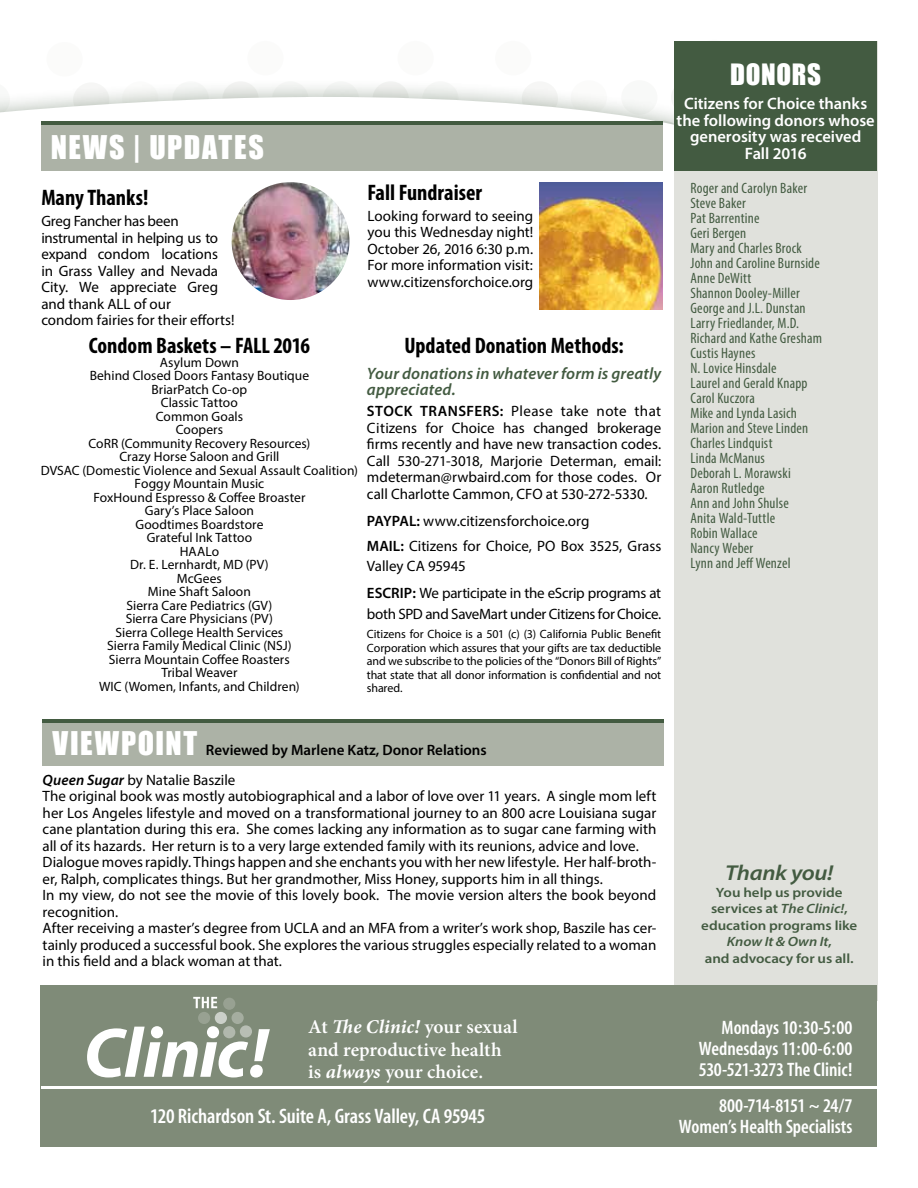
<style>
.page{position:relative;width:918px;height:1188px;background:#fff}
.page>*{position:absolute;margin:0;border:0;box-sizing:border-box;transform-origin:0 0}
.t1{font:30px "Impact";letter-spacing:.06em;color:#fff}
.t2{font:27px "Impact";letter-spacing:.025em;color:#fff}
.t3{font:700 condensed 22.5px "Myriad Pro";color:#000}
.t4{font:italic 600 21.6px "Myriad Pro";letter-spacing:-.015em;color:#435b41;scale:1.11 1}
.t5{font:600 condensed 21px "Myriad";color:#fff}
.t6{font:600 condensed 19.5px/21px "Myriad";letter-spacing:-.005em;color:#fff;text-align:justify}
.t7{font:600 19.5px/22.5px "Minion Pro";color:#fff}
.t8{font:600 16.5px/16.5px "Myriad Pro";color:#fff;text-align:center}
.t9{font:italic 600 16.5px/16.5px "Myriad Pro";letter-spacing:.01em;color:#435b41}
.t10{font:15px/16.5px "Myriad Pro";color:#000}
.t11{font:condensed 15px/15px "Myriad Pro";letter-spacing:.015em;color:#435b41}
.t12{font:15px/27px "Myriad Pro";letter-spacing:-.02em;color:#000}
.t13{font:600 15px/29.5px "Myriad Pro";color:#000}
.t14{font:13.5px/13.5px "Myriad Pro";letter-spacing:.005em;color:#000;text-align:center}
.t15{font:600 13.5px/16.5px "Myriad Pro";letter-spacing:-.005em;color:#435b41;text-align:center;scale:1.11 1}
.t16{font:12px/13.5px "Myriad Pro";letter-spacing:-.015em;color:#000;text-align:justify}
.s1{font-weight:600}
.s2{font-family:"Impact";font-weight:400;font-size:30px;color:#fff}
.s3{font-style:italic}
.s4{font-weight:400}
.s5{font-weight:700;font-style:italic}
</style>
<div class="page">
<div style="left:247px;top:41px;width:37px;height:34px;background:#fbfbfa;border-radius:50%"></div>
<div style="left:46px;top:42px;width:37px;height:35px;background:#fbfbfa;border-radius:50%"></div>
<div style="left:696px;top:40px;width:36px;height:34px;background:#fbfbfa;border-radius:50%"></div>
<div style="left:397px;top:41px;width:37px;height:34px;background:#fbfbfa;border-radius:50%"></div>
<div style="left:495px;top:41px;width:36px;height:34px;background:#fbfbfa;border-radius:50%"></div>
<svg style="left:0;top:82px;width:674px;height:684px"></svg>
<div style="left:674px;top:41px;width:204px;height:960px;background:#e0e1dc"></div>
<div style="left:40px;top:985px;width:838px;height:162px;background:#7f8b78"></div>
<svg style="left:87px;top:1027px;width:183px;height:51px"></svg>
<svg style="left:193px;top:997px;width:24px;height:11px"></svg>
<div style="left:223px;top:998px;width:12px;height:12px;background:#98a192;border-radius:50%"></div>
<div style="left:215px;top:1012px;width:12px;height:12px;background:#cbd0c9;border-radius:50%"></div>
<div style="left:232px;top:1012px;width:12px;height:12px;background:#a5ada0;border-radius:50%"></div>
<div style="left:223px;top:1026px;width:12px;height:12px;background:#b1b8ad;border-radius:50%"></div>
<svg style="left:240px;top:1025px;width:12px;height:13px"></svg>
<div style="left:198px;top:1012px;width:12px;height:12px;background:#98a192;border-radius:50%"></div>
<div style="left:207px;top:1026px;width:12px;height:12px;background:#fff;border-radius:50%"></div>
<div style="left:151px;top:1026px;width:12px;height:12px;background:#fff;border-radius:50%"></div>
<div style="left:674px;top:41px;width:203px;height:130px;background:#435b41"></div>
<hr style="left:41px;top:1086px;width:837px;height:3px;background:#fff">
<div style="left:41px;top:122px;width:621px;height:48px;background:#acb2a6"></div>
<hr style="left:41px;top:121px;width:621px;height:4px;background:#435b41">
<img style="left:232px;top:182px;width:118px;height:118px;border-radius:58px">
<img style="left:539px;top:182px;width:123px;height:127px">
<div style="left:43px;top:723px;width:621px;height:42px;background:#acb2a6"></div>
<hr style="left:43px;top:719px;width:621px;height:4px;background:#435b41">
<h1 class="t1" style="left:51px;top:124px;width:215px">NEWS | UPDATES</h1>
<h3 class="t3" style="left:41px;top:184px;width:109px">Many Thanks!</h3>
<p class="t10" style="left:41px;top:213px;width:195px">Greg Fancher has been instrumental in helping us to expand condom locations<br>in Grass Valley and Nevada<br>City. We appreciate Greg and thank ALL of our<br>condom fairies for their efforts!</p>
<h3 class="t3" style="left:89px;top:332px;width:223px">Condom Baskets – FALL 2016</h3>
<p class="t14" style="left:41px;top:355px;width:319px">Asylum Down<br>Behind Closed Doors Fantasy Boutique<br>BriarPatch Co-op<br>Classic Tattoo<br>Common Goals<br>Coopers<br>CoRR (Community Recovery Resources)<br>Crazy Horse Saloon and Grill<br>DVSAC (Domestic Violence and Sexual Assault Coalition)<br>Foggy Mountain Music<br>FoxHound Espresso &amp; Coffee Broaster<br>Gary’s Place Saloon<br>Goodtimes Boardstore<br>Grateful Ink Tattoo<br>HAALo<br>Dr. E. Lernhardt, MD (PV)<br>McGees<br>Mine Shaft Saloon<br>Sierra Care Pediatrics (GV)<br>Sierra Care Physicians (PV)<br>Sierra College Health Services<br>Sierra Family Medical Clinic (NSJ)<br>Sierra Mountain Coffee Roasters<br>Tribal Weaver<br>WIC (Women, Infants, and Children)</p>
<h3 class="t3" style="left:367px;top:178px;width:116px">Fall Fundraiser</h3>
<p class="t10" style="left:367px;top:207px;width:167px;text-align:justify">Looking forward to seeing you this Wednesday night!<br>October 26, 2016 6:30 p.m.<br>For more information visit: www.citizensforchoice.org</p>
<h3 class="t3" style="left:404px;top:332px;width:221px">Updated Donation Methods:</h3>
<p class="t9" style="left:367px;top:364px;width:296px">Your donations in whatever form is greatly appreciated.</p>
<p class="t10" style="left:367px;top:403px;width:296px;text-align:justify"><span class="s1">STOCK TRANSFERS:</span> Please take note that Citizens for Choice has changed brokerage firms recently and have new transaction codes.<br>Call 530-271-3018, Marjorie Determan, email: mdeterman@rwbaird.com for those codes. Or call Charlotte Cammon, CFO at 530-272-5330.</p>
<p class="t10" style="left:367px;top:508px;width:296px;line-height:25.5px"><span class="s1">PAYPAL:</span> www.citizensforchoice.org<br><span class="s1">MAIL:</span> Citizens for Choice, PO Box 3525, Grass</p>
<p class="t12" style="left:367px;top:552px;width:296px">Valley CA 95945<br><span class="s1">ESCRIP:</span> We participate in the eScrip programs at</p>
<p class="t12" style="left:367px;top:600px;width:296px">both SPD and SaveMart under Citizens for Choice.</p>
<p class="t16" style="left:367px;top:627px;width:296px">Citizens for Choice is a 501 (c) (3) California Public Benefit Corporation which assures that your gifts are tax deductible and we subscribe to the policies of the “Donors Bill of Rights” that state that all donor information is confidential and not shared.</p>
<h2 class="t2" style="left:730px;top:54px;width:92px">DONORS</h2>
<p class="t8" style="left:677px;top:95px;width:200px">Citizens for Choice thanks the following donors whose generosity was received<br>Fall 2016</p>
<p class="t11" style="left:690px;top:181px;width:133px">Roger and Carolyn Baker<br>Steve Baker<br>Pat Barrentine<br>Geri Bergen<br>Mary and Charles Brock<br>John and Caroline Burnside<br>Anne DeWitt<br>Shannon Dooley-Miller<br>George and J.L. Dunstan<br>Larry Friedlander, M.D.<br>Richard and Kathe Gresham<br>Custis Haynes<br>N. Lovice Hinsdale<br>Laurel and Gerald Knapp<br>Carol Kuczora<br>Mike and Lynda Lasich<br>Marion and Steve Linden<br>Charles Lindquist<br>Linda McManus<br>Deborah L. Morawski<br>Aaron Rutledge<br>Ann and John Shulse<br>Anita Wald-Tuttle<br>Robin Wallace<br>Nancy Weber<br>Lynn and Jeff Wenzel</p>
<p class="t13" style="left:43px;top:735px;width:446px;text-indent:10px"><span class="s2">VIEWPOINT</span> Reviewed by Marlene Katz, Donor Relations<br><span class="s3">Queen Sugar</span> <span class="s4">by Natalie Baszile</span></p>
<p class="t10" style="left:43px;top:788px;width:615px">The original book was mostly autobiographical and a labor of love over 11 years. A single mom left her Los Angeles lifestyle and moved on a transformational journey to an 800 acre Louisiana sugar cane plantation during this era. She comes lacking any information as to sugar cane farming with all of its hazards. Her return is to a very large extended family with its reunions, advice and love.<br>Dialogue moves rapidly. Things happen and she enchants you with her new lifestyle. Her half-broth&shy;er, Ralph, complicates things. But her grandmother, Miss Honey, supports him in all things.<br>In my view, do not see the movie of this lovely book. The movie version alters the book beyond recognition.<br>After receiving a master’s degree from UCLA and an MFA from a writer’s work shop, Baszile has cer&shy;tainly produced a successful book. She explores the various struggles especially related to a woman in this field and a black woman at that.</p>
<h3 class="t4" style="left:725px;top:859px;width:99px">Thank you!</h3>
<p class="t15" style="left:701px;top:884px;width:142px">You help us provide services at <span class="s3">The Clinic!</span>, education programs like<br><span class="s3">Know It &amp; Own It</span>,<br>and advocacy for us all.</p>
<h3 class="t7" style="left:308px;top:1016px;width:211px">At <span class="s5">The Clinic!</span> your sexual and reproductive health is <span class="s5">always</span> your choice.</h3>
<h3 class="t6" style="left:699px;top:1018px;width:155px;text-indent:23px">Mondays 10:30-5:00<br>Wednesdays 11:00-6:00<br>530-521-3273 The Clinic!</h3>
<h3 class="t6" style="left:679px;top:1096px;width:175px;text-align:right">800-714-8151 ~ 24/7<br>Women’s Health Specialists</h3>
<h3 class="t5" style="left:150px;top:1106px;width:337px">120 Richardson St. Suite A, Grass Valley, CA 95945</h3>
</div>
